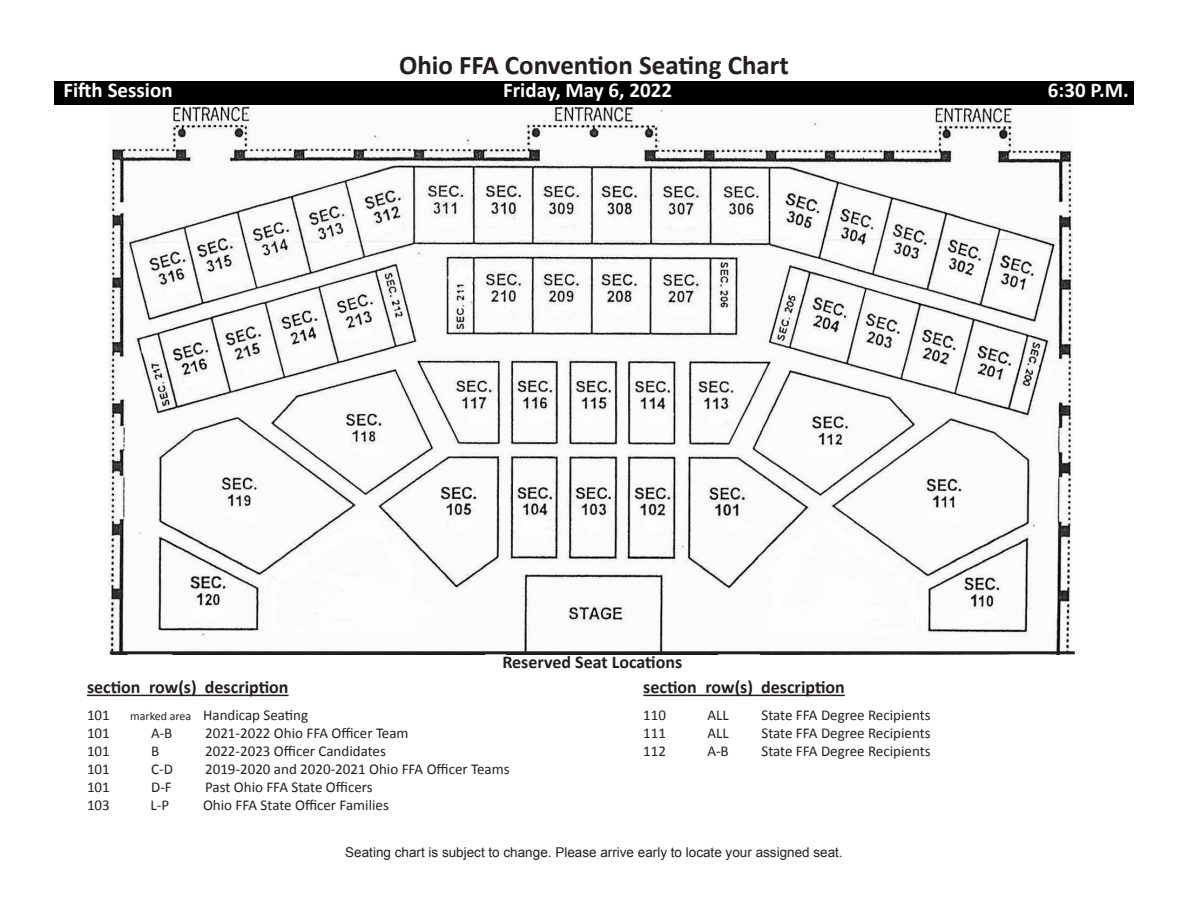
<style>
.page{position:relative;width:1188px;height:918px;background:#fff}
.page>*{position:absolute;margin:0;border:0;box-sizing:border-box;transform-origin:0 0}
.t1{font:700 27px "Calibri";color:#231f20}
.t2{font:700 21px "Calibri";color:#fff}
.t3{font:700 18px "Calibri";color:#231f20}
.t4{font:15px "Calibri";color:#231f20}
.t5{font:13.5px "Arial";color:#231f20}
.s1{font-size:12px}
</style>
<div class="page">
<div style="left:54px;top:81px;width:1080px;height:23px;background:#000"></div>
<hr style="left:87px;top:695px;width:202px;height:1px;background:#231f20">
<hr style="left:643px;top:695px;width:202px;height:1px;background:#231f20">
<img style="left:108px;top:107px;width:965px;height:547px">
<hr style="left:110px;top:651px;width:965px;height:3px;background:#231f20">
<img style="left:804px;top:407px;width:52px;height:39px">
<p class="t1" style="left:399px;top:48px;width:391px">Ohio FFA Convention Seating Chart</p>
<p class="t2" style="left:63px;top:76px;width:111px">Fifth Session</p>
<p class="t2" style="left:503px;top:76px;width:170px">Friday, May 6, 2022</p>
<p class="t2" style="left:1048px;top:76px;width:82px">6:30 P.M.</p>
<p class="t3" style="left:502px;top:650px;width:181px">Reserved Seat Locations</p>
<p class="t3" style="left:87px;top:675px;width:203px">section row(s) description</p>
<p class="t3" style="left:643px;top:675px;width:203px">section row(s) description</p>
<p class="t4" style="left:87px;top:705px;width:24px">101</p>
<p class="t4" style="left:130px;top:705px;width:180px"><span class="s1">marked area</span> Handicap Seating</p>
<p class="t4" style="left:87px;top:723px;width:24px">101</p>
<p class="t4" style="left:151px;top:723px;width:23px">A-B</p>
<p class="t4" style="left:205px;top:723px;width:205px">2021-2022 Ohio FFA Officer Team</p>
<p class="t4" style="left:87px;top:741px;width:24px">101</p>
<p class="t4" style="left:151px;top:741px;width:10px">B</p>
<p class="t4" style="left:205px;top:741px;width:182px">2022-2023 Officer Candidates</p>
<p class="t4" style="left:87px;top:759px;width:24px">101</p>
<p class="t4" style="left:151px;top:759px;width:23px">C-D</p>
<p class="t4" style="left:205px;top:759px;width:306px">2019-2020 and 2020-2021 Ohio FFA Officer Teams</p>
<p class="t4" style="left:87px;top:777px;width:24px">101</p>
<p class="t4" style="left:151px;top:777px;width:22px">D-F</p>
<p class="t4" style="left:205px;top:777px;width:169px">Past Ohio FFA State Officers</p>
<p class="t4" style="left:87px;top:795px;width:24px">103</p>
<p class="t4" style="left:150px;top:795px;width:20px">L-P</p>
<p class="t4" style="left:203px;top:795px;width:187px">Ohio FFA State Officer Families</p>
<p class="t4" style="left:643px;top:705px;width:24px">110</p>
<p class="t4" style="left:707px;top:705px;width:23px">ALL</p>
<p class="t4" style="left:761px;top:705px;width:171px">State FFA Degree Recipients</p>
<p class="t4" style="left:643px;top:723px;width:24px">111</p>
<p class="t4" style="left:707px;top:723px;width:23px">ALL</p>
<p class="t4" style="left:761px;top:723px;width:171px">State FFA Degree Recipients</p>
<p class="t4" style="left:643px;top:741px;width:24px">112</p>
<p class="t4" style="left:707px;top:741px;width:23px">A-B</p>
<p class="t4" style="left:761px;top:741px;width:171px">State FFA Degree Recipients</p>
<p class="t5" style="left:345px;top:843px;width:499px">Seating chart is subject to change. Please arrive early to locate your assigned seat.</p>
</div>
